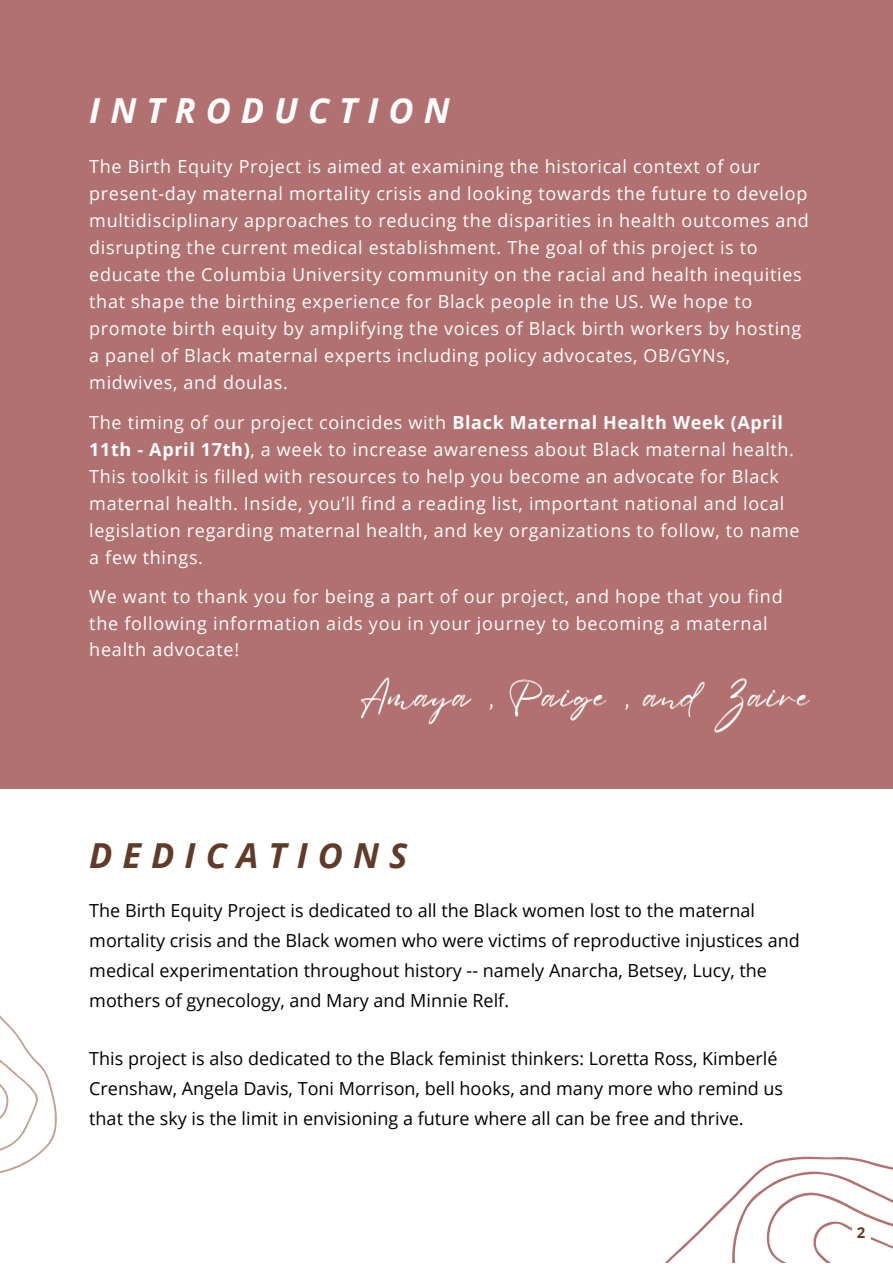
<style>
.page{position:relative;width:893px;height:1264px;background:#fff}
.page>*{position:absolute;margin:0;border:0;box-sizing:border-box;transform-origin:0 0}
.t1{font:34.5px "Eyesome Script";letter-spacing:.055em;color:#fff}
.t2{font:italic 700 34.5px "Open Sans";letter-spacing:.29em;color:#fff}
.t3{font:italic 700 34.5px "Open Sans";letter-spacing:.29em;color:#603b28}
.t4{font:18px/27px "Open Sans";letter-spacing:.04em;color:#fff}
.t5{font:18px/30px "Open Sans";color:#000}
.t6{font:700 15px "Open Sans";color:#603b28}
.s1{font-weight:700}
</style>
<div class="page">
<div style="left:0;top:0;width:892px;height:788px;background:#b27171"></div>
<svg style="left:0;top:1015px;width:57px;height:158px"></svg>
<svg style="left:666px;top:1156px;width:226px;height:106px"></svg>
<div style="left:852px;top:1220px;width:18px;height:22px;background:#fff"></div>
<h1 class="t2" style="left:89px;top:86px;width:362px">INTRODUCTION</h1>
<p class="t4" style="left:89px;top:152px;width:721px">The Birth Equity Project is aimed at examining the historical context of our present-day maternal mortality crisis and looking towards the future to develop multidisciplinary approaches to reducing the disparities in health outcomes and disrupting the current medical establishment. The goal of this project is to educate the Columbia University community on the racial and health inequities that shape the birthing experience for Black people in the US. We hope to promote birth equity by amplifying the voices of Black birth workers by hosting a panel of Black maternal experts including policy advocates, OB/GYNs, midwives, and doulas.</p>
<p class="t4" style="left:89px;top:409px;width:711px">The timing of our project coincides with <span class="s1">Black Maternal Health Week (April 11th - April 17th)</span>, a week to increase awareness about Black maternal health.<br>This toolkit is filled with resources to help you become an advocate for Black maternal health. Inside, you’ll find a reading list, important national and local legislation regarding maternal health, and key organizations to follow, to name a few things.</p>
<p class="t4" style="left:89px;top:583px;width:694px;line-height:26.2px">We want to thank you for being a part of our project, and hope that you find the following information aids you in your journey to becoming a maternal health advocate!</p>
<h1 class="t1" style="left:359px;top:672px;width:451px">Amaya, Paige, and Zaire</h1>
<h1 class="t3" style="left:89px;top:831px;width:319px">DEDICATIONS</h1>
<p class="t5" style="left:89px;top:895px;width:712px">The Birth Equity Project is dedicated to all the Black women lost to the maternal mortality crisis and the Black women who were victims of reproductive injustices and medical experimentation throughout history -- namely Anarcha, Betsey, Lucy, the mothers of gynecology, and Mary and Minnie Relf.</p>
<p class="t5" style="left:89px;top:1042px;width:695px">This project is also dedicated to the Black feminist thinkers: Loretta Ross, Kimberlé<br>Crenshaw, Angela Davis, Toni Morrison, bell hooks, and many more who remind us that the sky is the limit in envisioning a future where all can be free and thrive.</p>
<p class="t6" style="left:856px;top:1222px;width:10px">2</p>
</div>
